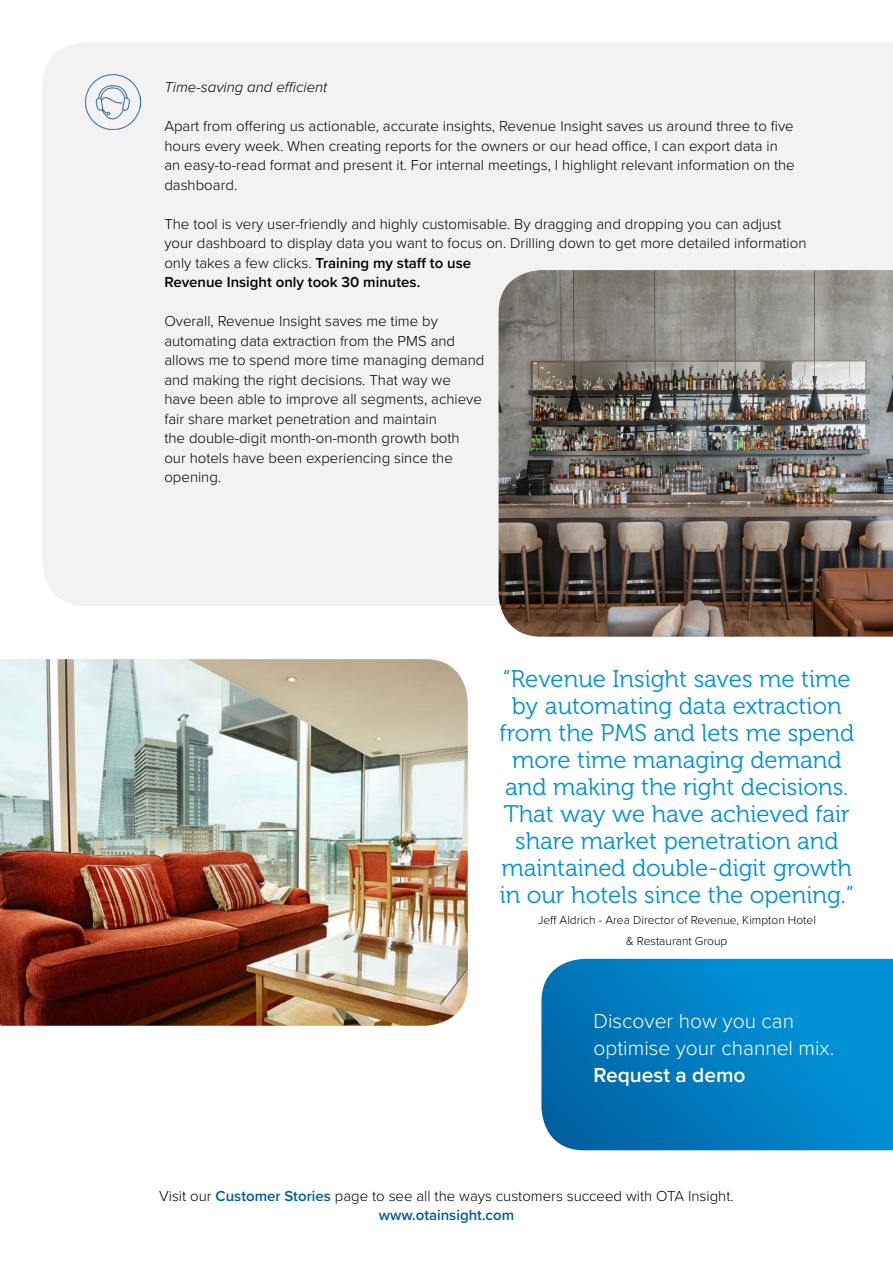
<style>
.page{position:relative;width:893px;height:1263px;background:#fff}
.page>*{position:absolute;margin:0;border:0;box-sizing:border-box;transform-origin:0 0}
.t1{font:24px/27px "Museo 300";color:#0090d5;text-align:center}
.t2{font:300 21px/27px "Proxima Nova";color:#fff}
.t3{font:600 21px "Proxima Nova";color:#fff}
.t4{font:300 15px/19.5px "Proxima Nova";color:#000}
.t5{font:italic 300 15px "Proxima Nova";color:#000}
.t6{font:300 12px/21px "Proxima Nova";color:#000;text-align:center}
.s1{font-weight:600}
.s2{font-weight:600;color:#005c9b}
</style>
<div class="page">
<div style="left:43px;top:43px;width:850px;height:563px;background:#f2f2f2"></div>
<svg style="left:541px;top:959px;width:352px;height:191px;background:#0883c4"></svg>
<img style="left:85px;top:74px;width:55px;height:56px">
<img style="left:499px;top:270px;width:394px;height:367px">
<img style="left:0;top:659px;width:468px;height:367px">
<p class="t5" style="left:164px;top:76px;width:165px">Time-saving and efficient</p>
<p class="t4" style="left:164px;top:115px;width:632px">Apart from offering us actionable, accurate insights, Revenue Insight saves us around three to five hours every week. When creating reports for the owners or our head office, I can export data in an easy-to-read format and present it. For internal meetings, I highlight relevant information on the dashboard.</p>
<p class="t4" style="left:164px;top:213px;width:644px">The tool is very user-friendly and highly customisable. By dragging and dropping you can adjust your dashboard to display data you want to focus on. Drilling down to get more detailed information only takes a few clicks. <span class="s1">Training my staff to use<br>Revenue Insight only took 30 minutes.</span></p>
<p class="t4" style="left:164px;top:310px;width:321px">Overall, Revenue Insight saves me time by automating data extraction from the PMS and allows me to spend more time managing demand and making the right decisions. That way we have been able to improve all segments, achieve fair share market penetration and maintain<br>the double-digit month-on-month growth both our hotels have been experiencing since the opening.</p>
<p class="t1" style="left:499px;top:666px;width:356px">“Revenue Insight saves me time by automating data extraction from the PMS and lets me spend more time managing demand and making the right decisions.<br>That way we have achieved fair share market penetration and maintained double-digit growth in our hotels since the opening.”</p>
<p class="t6" style="left:538px;top:909px;width:280px">Jeff Aldrich - Area Director of Revenue, Kimpton Hotel &amp; Restaurant Group</p>
<h2 class="t2" style="left:594px;top:1006px;width:242px">Discover how you can optimise your channel mix.</h2>
<h2 class="t3" style="left:594px;top:1059px;width:154px">Request a demo</h2>
<p class="t4" style="left:159px;top:1185px;width:576px;text-align:center">Visit our <span class="s2">Customer Stories</span> page to see all the ways customers succeed with OTA Insight. <span class="s2">www.otainsight.com</span></p>
</div>
